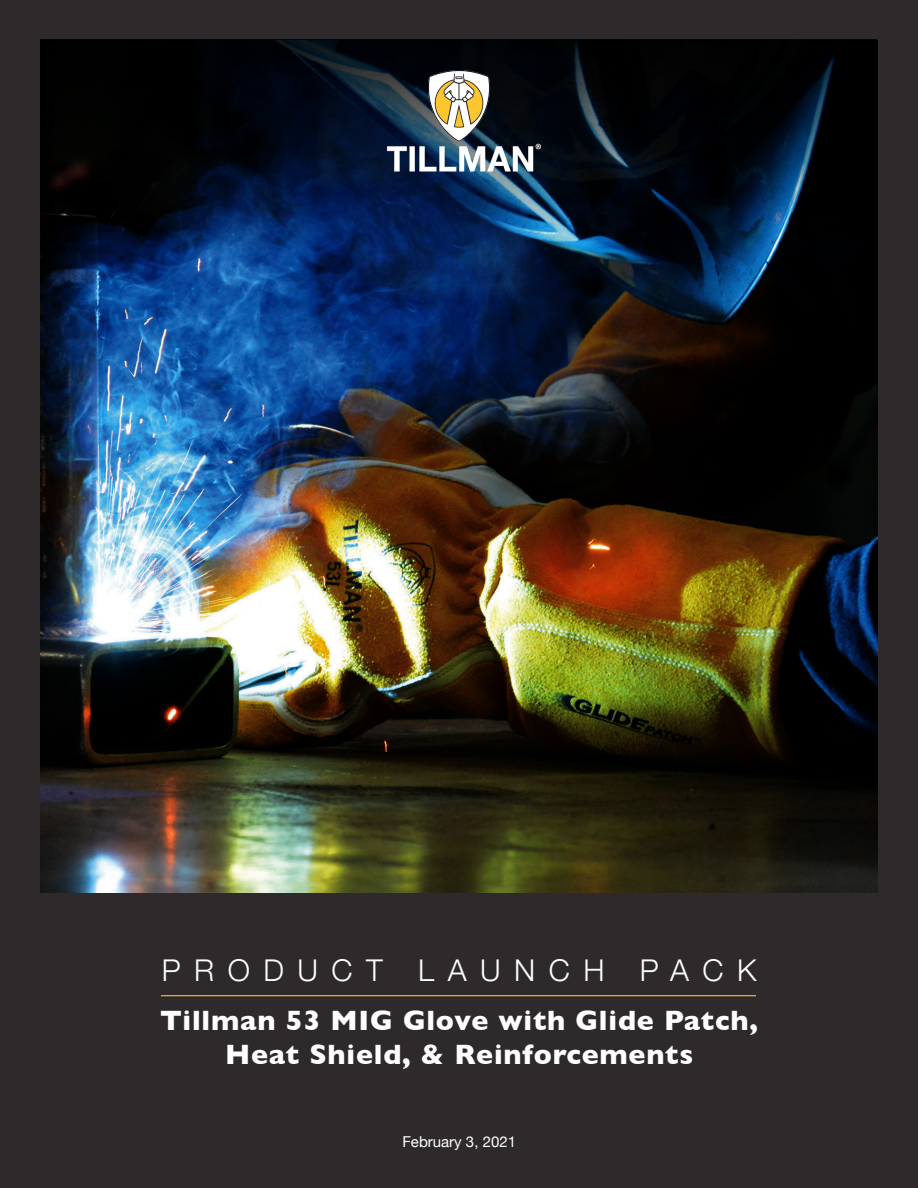
<style>
.page{position:relative;width:918px;height:1188px;background:#2e2a2b}
.page>*{position:absolute;margin:0;border:0;box-sizing:border-box;transform-origin:0 0}
.t1{font:300 30px "Helvetica Neue";letter-spacing:.45em;color:#fff}
.t2{font:700 28.5px/34.2px "Gill Sans";letter-spacing:.03em;color:#fff;text-align:center}
.t3{font:15px "Helvetica Neue";color:#fff}
</style>
<div class="page">
<img style="left:40px;top:341px;width:838px;height:551px">
<svg style="left:40px;top:39px;width:838px;height:302px;background:#05162f"></svg>
<hr style="left:161px;top:995px;width:595px;height:1px;background:#fec52c">
<img style="left:385px;top:142px;width:155px;height:30px">
<img style="left:429px;top:70px;width:62px;height:71px">
<p class="t1" style="left:162px;top:946px;width:596px">PRODUCT LAUNCH PACK</p>
<p class="t2" style="left:160px;top:1002px;width:599px">Tillman 53 MIG Glove with Glide Patch,<br>Heat Shield, &amp; Reinforcements</p>
<p class="t3" style="left:402px;top:1131px;width:115px">February 3, 2021</p>
</div>
